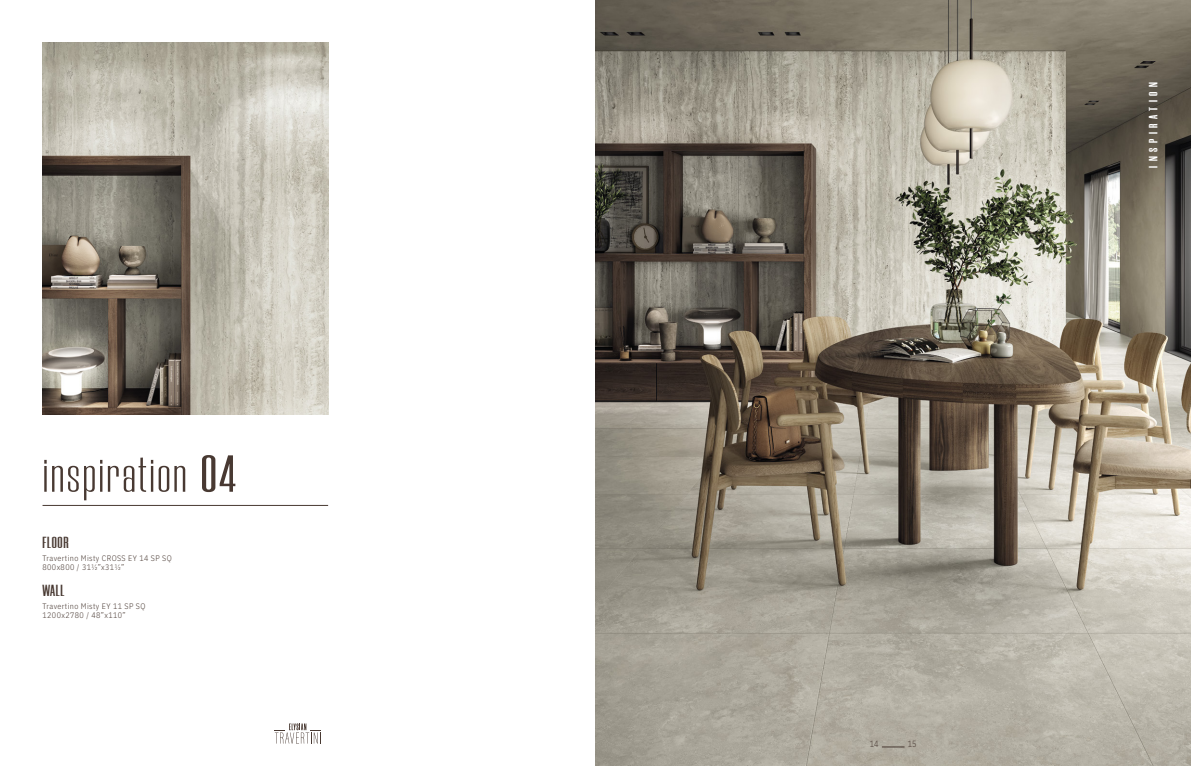
<style>
.page{position:relative;width:1191px;height:766px;background:#fff}
.page>*{position:absolute;margin:0;border:0;box-sizing:border-box;transform-origin:0 0}
.t1{font:300 52px "Morganite";letter-spacing:.03em;color:#483932;scale:1.4 1}
.t2{font:600 16px "Morganite";letter-spacing:.03em;color:#483932;scale:1.4 1}
.t3{font:700 12px "Morganite";letter-spacing:.25em;color:#fff;scale:1.5 1}
.t4{font:300 9px "IBM Plex Sans Cond";color:#483932;scale:.9 1}
.t5{font:300 8px/9.6px "IBM Plex Sans Cond";letter-spacing:.05em;color:#483932}
.s1{font-weight:500}
</style>
<div class="page">
<img style="left:43px;top:43px;width:285px;height:371px">
<img style="left:595px;top:0;width:596px;height:765px">
<hr style="left:43px;top:505px;width:285px;height:1px;background:#483932">
<svg style="left:275px;top:723px;width:46px;height:20px"></svg>
<svg style="left:882px;top:746px;width:22px;height:1px"></svg>
<h1 class="t1" style="left:43px;top:453px;width:140px">inspiration <span class="s1">04</span></h1>
<h2 class="t2" style="left:43px;top:533px;width:20px">FLOOR</h2>
<p class="t5" style="left:43px;top:553px;width:131px">Travertino Misty CROSS EY 14 SP SQ<br>800x800 / 31½”x31½”</p>
<h2 class="t2" style="left:43px;top:581px;width:17px">WALL</h2>
<p class="t5" style="left:43px;top:601px;width:104px">Travertino Misty EY 11 SP SQ<br>1200x2780 / 48”x110”</p>
<p class="t4" style="left:870px;top:739px;width:11px">14</p>
<p class="t4" style="left:908px;top:739px;width:11px">15</p>
<h3 class="t3" style="left:1146px;top:167px;width:58px;rotate:-90deg">INSPIRATION</h3>
</div>
